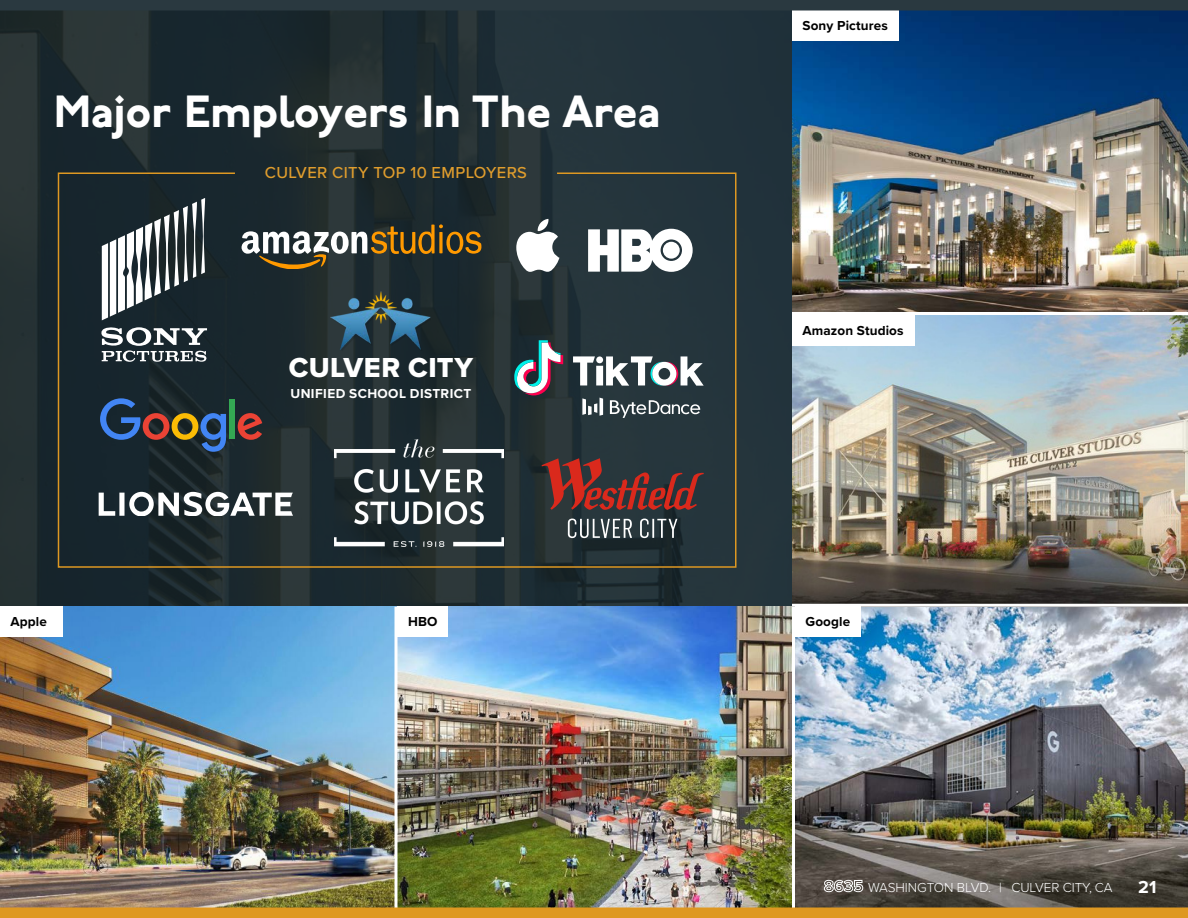
<style>
.page{position:relative;width:1188px;height:918px;background:#fff}
.page>*{position:absolute;margin:0;border:0;box-sizing:border-box;transform-origin:0 0}
.t1{font:800 45px "P22 Underground";color:#fff}
.t2{font:28.5px "Proxima Nova Extrabld";letter-spacing:.015em;color:#fff}
.t3{font:700 18px "Proxima Nova";color:#fff}
.t4{font:500 16.5px "Proxima Nova";letter-spacing:.025em;color:#e09d2d}
.Label{font:700 13.5px "Proxima Nova";letter-spacing:.01em;color:#000}
.t5{font:300 13.5px "Proxima Nova";letter-spacing:-.005em;color:#fff}
.t6{font:700 13.5px "Proxima Nova";letter-spacing:.03em;color:#fff}
.s1{font-weight:700;font-size:16.5px}
</style>
<div class="page">
<div style="left:0;top:0;width:792px;height:607px;background:linear-gradient(to bottom,#212f35,#223035)"></div>
<svg style="left:57px;top:172px;width:680px;height:396px;background:#283437"></svg>
<img style="left:0;top:607px;width:1188px;height:301px">
<img style="left:792px;top:315px;width:396px;height:289px">
<img style="left:792px;top:10px;width:396px;height:302px">
<svg style="left:242px;top:224px;width:239px;height:45px;background:#5a5748"></svg>
<img style="left:329px;top:287px;width:104px;height:73px">
<div style="left:230px;top:400px;width:5px;height:39px;background:#34a853"></div>
<svg style="left:238px;top:413px;width:24px;height:27px"></svg>
<svg style="left:100px;top:398px;width:126px;height:54px;background:#38404d"></svg>
<svg style="left:99px;top:492px;width:194px;height:24px"></svg>
<svg style="left:101px;top:326px;width:106px;height:36px"></svg>
<svg style="left:102px;top:198px;width:103px;height:122px"></svg>
<img style="left:334px;top:440px;width:170px;height:106px">
<svg style="left:582px;top:398px;width:21px;height:18px"></svg>
<svg style="left:610px;top:400px;width:90px;height:18px;background:#5e696e"></svg>
<svg style="left:514px;top:340px;width:49px;height:55px"></svg>
<svg style="left:573px;top:356px;width:131px;height:30px"></svg>
<svg style="left:568px;top:519px;width:109px;height:19px;background:#5e696d"></svg>
<svg style="left:542px;top:458px;width:162px;height:53px;background:#623130"></svg>
<svg style="left:394px;top:607px;width:4px;height:301px"></svg>
<hr style="left:792px;top:607px;width:3px;height:306px;background:#fff">
<div style="left:0;top:607px;width:63px;height:30px;background:#fff"></div>
<div style="left:398px;top:607px;width:50px;height:30px;background:#fff"></div>
<div style="left:795px;top:607px;width:66px;height:30px;background:#fff"></div>
<div style="left:792px;top:315px;width:122px;height:30px;background:#fff"></div>
<div style="left:792px;top:10px;width:106px;height:31px;background:#fff"></div>
<div style="left:0;top:908px;width:1188px;height:10px;background:#de9822"></div>
<div style="left:0;top:0;width:1188px;height:10px;background:#2a3940"></div>
<h1 class="t1" style="left:54px;top:86px;width:608px">Major Employers In The Area</h1>
<h3 class="t4" style="left:265px;top:160px;width:264px">CULVER CITY TOP 10 EMPLOYERS</h3>
<h2 class="t2" style="left:289px;top:346px;width:186px">CULVER CITY</h2>
<h2 class="t6" style="left:290px;top:384px;width:182px">UNIFIED SCHOOL DISTRICT</h2>
<p class="Label" style="left:802px;top:15px;width:87px">Sony Pictures</p>
<p class="Label" style="left:802px;top:320px;width:103px">Amazon Studios</p>
<p class="Label" style="left:10px;top:612px;width:38px">Apple</p>
<p class="Label" style="left:408px;top:612px;width:31px">HBO</p>
<p class="Label" style="left:806px;top:612px;width:46px">Google</p>
<p class="t5" style="left:824px;top:877px;width:290px"><span class="s1">8635</span> WASHINGTON BLVD. | CULVER CITY, CA</p>
<h3 class="t3" style="left:1138px;top:873px;width:20px">21</h3>
</div>
